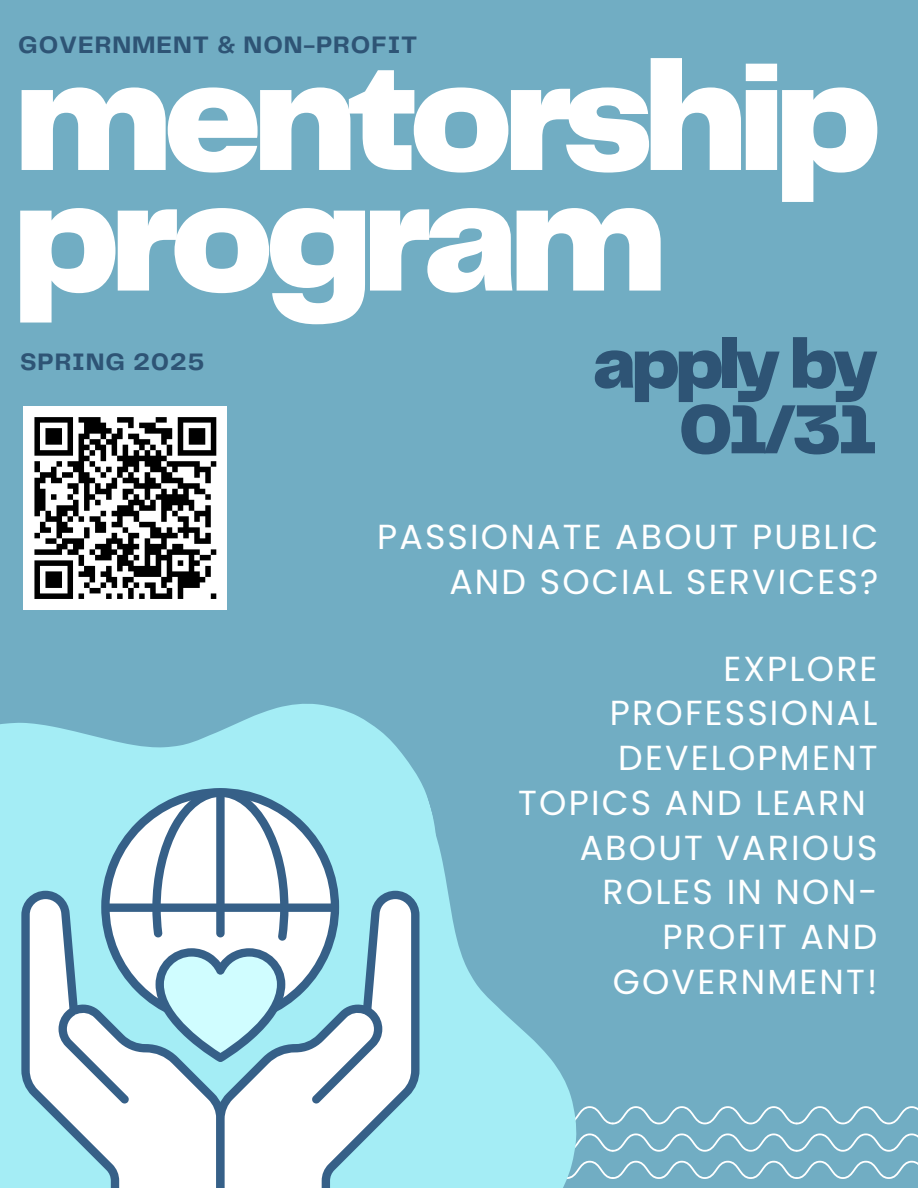
<style>
.page{position:relative;width:918px;height:1188px;background:#71adc3}
.page>*{position:absolute;margin:0;border:0;box-sizing:border-box;transform-origin:0 0}
.t1{font:900 159.9px "Telegraf";letter-spacing:-.055em;color:#fff}
.t2{font:900 72.15px/65.7px "Telegraf";letter-spacing:-.055em;color:#2e5475;text-align:right}
.t3{font:34.8px/44.7px "Poppins";letter-spacing:.065em;color:#fff;text-align:right}
.t4{font:700 24.75px "Telegraf";letter-spacing:.035em;color:#2e5475}
</style>
<div class="page">
<div style="left:23px;top:406px;width:204px;height:204px;background:#fff"></div>
<svg style="left:34px;top:417px;width:183px;height:182px"></svg>
<svg style="left:0;top:703px;width:567px;height:485px"></svg>
<div style="left:0;top:941px;width:21px;height:247px;background:#a4edf5"></div>
<svg style="left:0;top:769px;width:398px;height:172px;background:#b7e1ea"></svg>
<div style="left:216px;top:789px;width:9px;height:148px;background:#366088;border-radius:4px"></div>
<svg style="left:21px;top:891px;width:195px;height:297px;background:#c1dde6"></svg>
<svg style="left:216px;top:891px;width:204px;height:297px;background:#b9d4df"></svg>
<svg style="left:59px;top:1007px;width:70px;height:97px;background:#c9d9e2"></svg>
<svg style="left:156px;top:948px;width:762px;height:231px"></svg>
<div style="left:346px;top:766px;width:58px;height:112px;background:#a4edf5"></div>
<div style="left:0;top:764px;width:91px;height:98px;background:#a4edf5"></div>
<div style="left:20px;top:1172px;width:82px;height:16px;background:#a4edf5"></div>
<p class="t4" style="left:18px;top:34px;width:401px">GOVERNMENT &amp; NON-PROFIT</p>
<p class="t1" style="left:14px;top:48px;width:869px">mentorship</p>
<h1 class="t1" style="left:13px;top:169px;width:656px">program</h1>
<h2 class="t4" style="left:20px;top:352px;width:186px">SPRING 2025</h2>
<h1 class="t2" style="left:592px;top:335px;width:286px">apply by<br>01/31</h1>
<p class="t3" style="left:377px;top:515px;width:503px">PASSIONATE ABOUT PUBLIC<br>AND SOCIAL SERVICES?</p>
<p class="t3" style="left:723px;top:646px;width:156px">EXPLORE</p>
<p class="t3" style="left:610px;top:691px;width:269px">PROFESSIONAL</p>
<p class="t3" style="left:618px;top:736px;width:261px">DEVELOPMENT</p>
<p class="t3" style="left:518px;top:780px;width:349px">TOPICS AND LEARN</p>
<p class="t3" style="left:580px;top:825px;width:299px">ABOUT VARIOUS<br>ROLES IN NON-<br>PROFIT AND<br>GOVERNMENT!</p>
</div>
